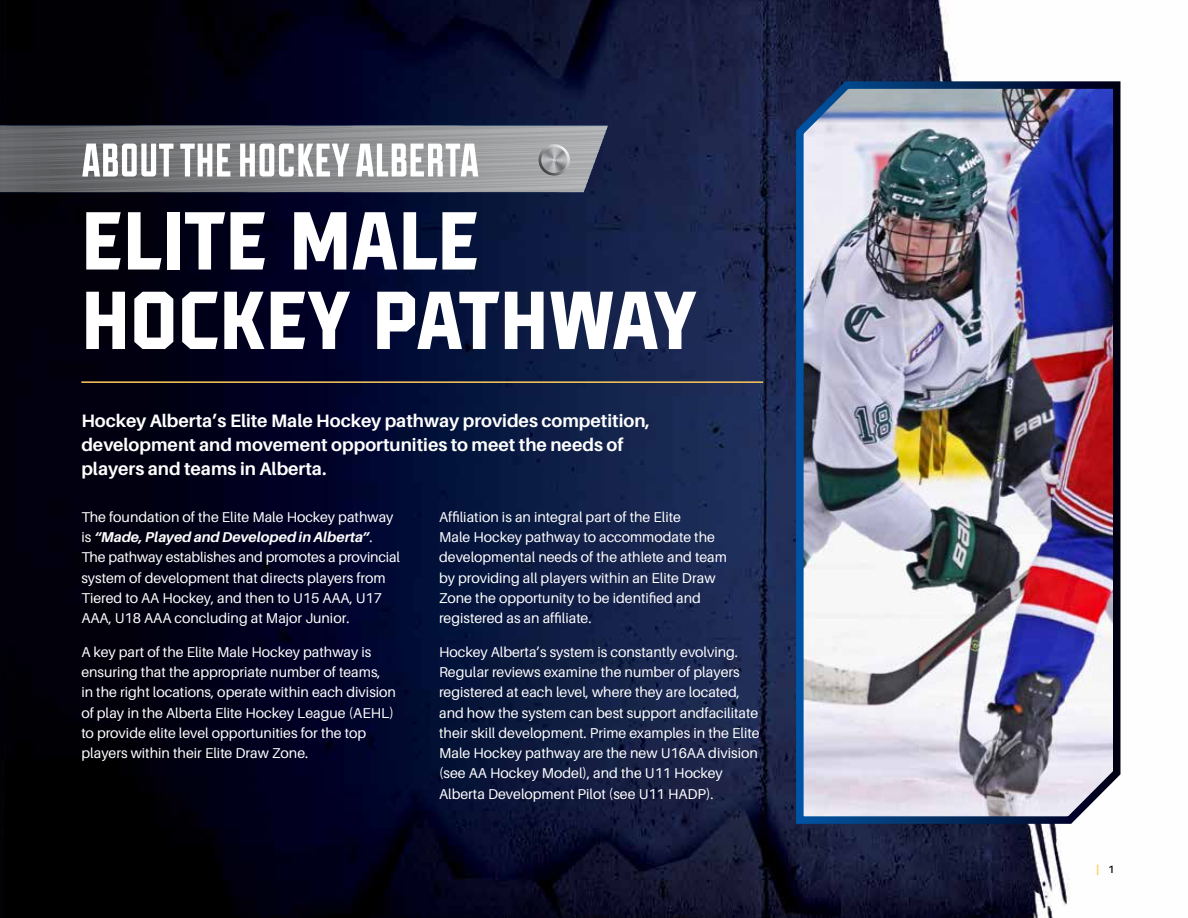
<style>
.page{position:relative;width:1188px;height:918px;background:#fff}
.page>*{position:absolute;margin:0;border:0;box-sizing:border-box;transform-origin:0 0}
.t1{font:81.9px/79.5px "Outlast";color:#fff}
.t2{font:57.75px "Duke Fill";color:#fff}
.t3{font:700 18px/24px "Aileron";color:#fff}
.t4{font:14.25px/20.2px "Aileron";color:#fff}
.t5{font:900 10.5px "Aileron";color:#ffca59}
.s1{font-weight:700;font-style:italic}
.s2{font-weight:600;color:#000}
</style>
<div class="page">
<img style="left:0;top:0;width:1070px;height:918px">
<svg style="left:0;top:126px;width:608px;height:67px"></svg>
<hr style="left:81px;top:381px;width:682px;height:2px;background:#ffca59">
<img style="left:792px;top:78px;width:329px;height:750px">
<h2 class="t2" style="left:81px;top:123px;width:399px">about the hockey alberta</h2>
<h1 class="t1" style="left:81px;top:200px;width:617px">ELITE MALE<br>HOCKEY PATHWAY</h1>
<p class="t3" style="left:81px;top:408px;width:570px">Hockey Alberta’s Elite Male Hockey pathway provides competition, development and movement opportunities to meet the needs of players and teams in Alberta.</p>
<p class="t4" style="left:81px;top:507px;width:320px">The foundation of the Elite Male Hockey pathway is <span class="s1">“Made, Played and Developed in Alberta”</span>.<br>The pathway establishes and promotes a provincial system of development that directs players from Tiered to AA Hockey, and then to U15 AAA, U17<br>AAA, U18 AAA concluding at Major Junior.</p>
<p class="t4" style="left:81px;top:642px;width:316px">A key part of the Elite Male Hockey pathway is ensuring that the appropriate number of teams,<br>in the right locations, operate within each division of play in the Alberta Elite Hockey League (AEHL) to provide elite level opportunities for the top players within their Elite Draw Zone.</p>
<p class="t4" style="left:439px;top:507px;width:289px">Affiliation is an integral part of the Elite<br>Male Hockey pathway to accommodate the developmental needs of the athlete and team by providing all players within an Elite Draw Zone the opportunity to be identified and registered as an affiliate.</p>
<p class="t4" style="left:439px;top:642px;width:322px">Hockey Alberta’s system is constantly evolving.<br>Regular reviews examine the number of players registered at each level, where they are located, and how the system can best support andfacilitate their skill development. Prime examples in the Elite Male Hockey pathway are the new U16AA division (see AA Hockey Model), and the U11 Hockey Alberta Development Pilot (see U11 HADP).</p>
<p class="t5" style="left:1096px;top:863px;width:20px">| <span class="s2">1</span></p>
</div>
